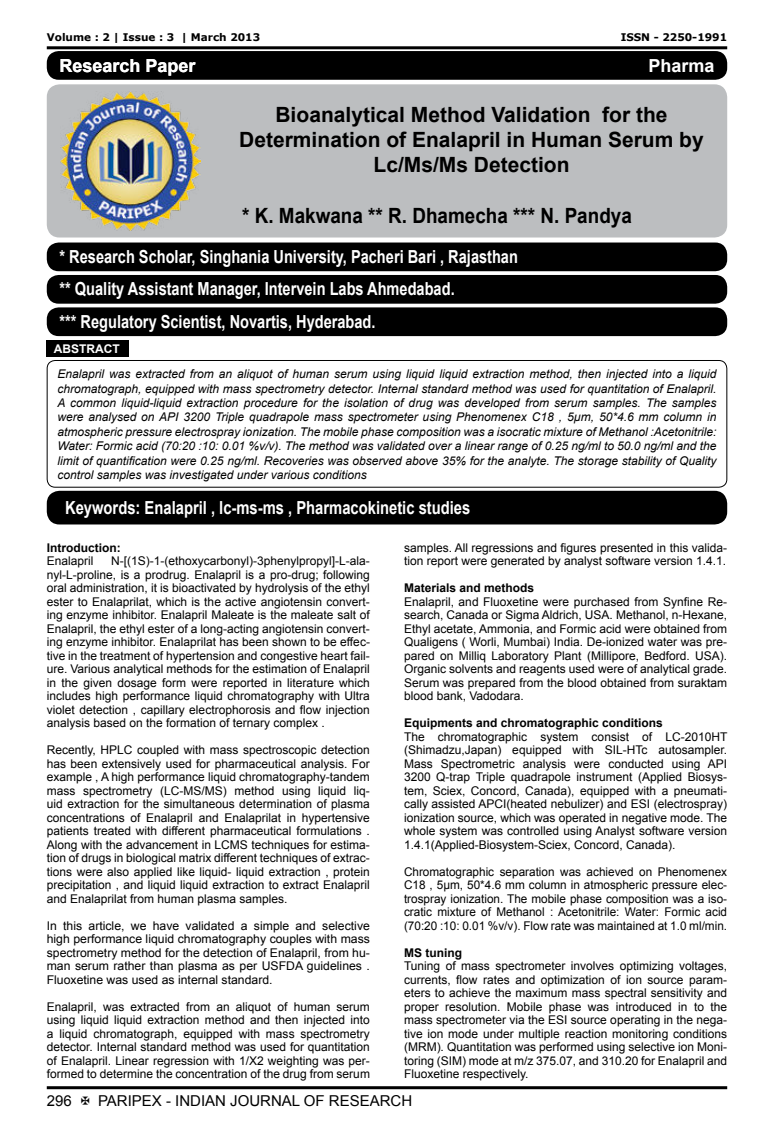
<style>
.page{position:relative;width:774px;height:1136px;background:#fff}
.page>*{position:absolute;margin:0;border:0;box-sizing:border-box;transform-origin:0 0}
.t1{font:700 21px/25.2px "Arial";color:#000;text-align:center}
.t2{font:700 21px "Arial";color:#000;scale:.9 1}
.t3{font:700 18px/32.4px "Arial";color:#fff;scale:.81 1}
.t4{font:700 18px "Arial";color:#fff;scale:.82 1}
.t5{font:700 18px "Arial";color:#fff}
.t6{font:15px "Arial";color:#000}
.t7{font:12px/13.5px "Arial";color:#000;text-align:justify}
.t8{font:italic 12px/14.4px "Arial";color:#000;text-align:justify}
.t9{font:700 12px "Arial";color:#000}
.t10{font:700 12px "Arial";color:#fff}
.t11{font:700 10.5px "Verdana";color:#000}
</style>
<div class="page">
<hr style="left:47px;top:46px;width:680px;height:3px;background:#000">
<hr style="left:47px;top:1086px;width:680px;height:3px;background:#000">
<div style="left:47px;top:84px;width:680px;height:153px;background:#bcbec0;border-radius:13px"></div>
<div style="left:47px;top:51px;width:680px;height:29px;background:#000;border-radius:12px"></div>
<img style="left:61px;top:91px;width:139px;height:140px">
<div style="left:47px;top:242px;width:680px;height:29px;background:#000;border-radius:12px"></div>
<div style="left:47px;top:275px;width:680px;height:28px;background:#000;border-radius:12px"></div>
<div style="left:47px;top:307px;width:680px;height:29px;background:#000;border-radius:12px"></div>
<div style="left:47px;top:360px;width:680px;height:127px;border:1px solid #000;border-radius:8px"></div>
<div style="left:47px;top:340px;width:82px;height:16px;background:#000"></div>
<div style="left:47px;top:490px;width:680px;height:34px;background:#000;border-radius:13px"></div>
<p class="t11" style="left:47px;top:33px;width:215px">Volume : 2 | Issue : 3 | March 2013</p>
<p class="t11" style="left:621px;top:33px;width:108px">ISSN - 2250-1991</p>
<h2 class="t5" style="left:60px;top:58px;width:138px">Research Paper</h2>
<h2 class="t5" style="left:648px;top:59px;width:68px">Pharma</h2>
<h1 class="t1" style="left:239px;top:104px;width:466px">Bioanalytical Method Validation for the<br>Determination of Enalapril in Human Serum by<br>Lc/Ms/Ms Detection</h1>
<h1 class="t2" style="left:242px;top:207px;width:434px">* K. Makwana ** R. Dhamecha *** N. Pandya</h1>
<h2 class="t3" style="left:60px;top:242px;width:567px">* Research Scholar, Singhania University, Pacheri Bari , Rajasthan ** Quality Assistant Manager, Intervein Labs Ahmedabad.<br>*** Regulatory Scientist, Novartis, Hyderabad.</h2>
<p class="t10" style="left:54px;top:344px;width:67px">ABSTRACT</p>
<p class="t8" style="left:57px;top:368px;width:661px">Enalapril was extracted from an aliquot of human serum using liquid liquid extraction method, then injected into a liquid chromatograph, equipped with mass spectrometry detector. Internal standard method was used for quantitation of Enalapril.<br>A common liquid-liquid extraction procedure for the isolation of drug was developed from serum samples. The samples were analysed on API 3200 Triple quadrapole mass spectrometer using Phenomenex C18 , 5µm, 50*4.6 mm column in atmospheric pressure electrospray ionization. The mobile phase composition was a isocratic mixture of Methanol :Acetonitrile:<br>Water: Formic acid (70:20 :10: 0.01 %v/v). The method was validated over a linear range of 0.25 ng/ml to 50.0 ng/ml and the limit of quantification were 0.25 ng/ml. Recoveries was observed above 35% for the analyte. The storage stability of Quality control samples was investigated under various conditions</p>
<h2 class="t4" style="left:65px;top:500px;width:496px">Keywords: Enalapril , lc-ms-ms , Pharmacokinetic studies</h2>
<p class="t9" style="left:47px;top:543px;width:75px">Introduction:</p>
<p class="t7" style="left:47px;top:555px;width:48px">Enalapril</p>
<p class="t7" style="left:404px;top:540px;width:325px">samples. All regressions and figures presented in this valida&shy;tion report were generated by analyst software version 1.4.1.</p>
<p class="t9" style="left:404px;top:583px;width:132px">Materials and methods</p>
<p class="t7" style="left:404px;top:594px;width:325px">Enalapril, and Fluoxetine were purchased from Synfine Re&shy;search, Canada or Sigma Aldrich, USA. Methanol, n-Hexane, Ethyl acetate, Ammonia, and Formic acid were obtained from Qualigens ( Worli, Mumbai) India. De-ionized water was pre&shy;pared on Milliq Laboratory Plant (Millipore, Bedford. USA).<br>Organic solvents and reagents used were of analytical grade.<br>Serum was prepared from the blood obtained from suraktam blood bank, Vadodara.</p>
<p class="t9" style="left:404px;top:718px;width:260px">Equipments and chromatographic conditions</p>
<p class="t7" style="left:404px;top:730px;width:325px">The chromatographic system consist of LC-2010HT (Shimadzu,Japan) equipped with SIL-HTc autosampler.<br>Mass Spectrometric analysis were conducted using API 3200 Q-trap Triple quadrapole instrument (Applied Biosys&shy;tem, Sciex, Concord, Canada), equipped with a pneumati&shy;cally assisted APCI(heated nebulizer) and ESI (electrospray) ionization source, which was operated in negative mode. The whole system was controlled using Analyst software version 1.4.1(Applied-Biosystem-Sciex, Concord, Canada).</p>
<p class="t7" style="left:404px;top:865px;width:325px">Chromatographic separation was achieved on Phenomenex C18 , 5µm, 50*4.6 mm column in atmospheric pressure elec&shy;trospray ionization. The mobile phase composition was a iso&shy;cratic mixture of Methanol : Acetonitrile: Water: Formic acid (70:20 :10: 0.01 %v/v). Flow rate was maintained at 1.0 ml/min.</p>
<p class="t9" style="left:404px;top:948px;width:59px">MS tuning</p>
<p class="t7" style="left:404px;top:960px;width:325px">Tuning of mass spectrometer involves optimizing voltages, currents, flow rates and optimization of ion source param&shy;eters to achieve the maximum mass spectral sensitivity and proper resolution. Mobile phase was introduced in to the mass spectrometer via the ESI source operating in the nega&shy;tive ion mode under multiple reaction monitoring conditions (MRM). Quantitation was performed using selective ion Moni&shy;toring (SIM) mode at m/z 375.07, and 310.20 for Enalapril and Fluoxetine respectively.</p>
<p class="t7" style="left:47px;top:555px;width:325px;text-indent:64px">N-[(1S)-1-(ethoxycarbonyl)-3phenylpropyl]-L-ala&shy;nyl-L-proline, is a prodrug. Enalapril is a pro-drug; following oral administration, it is bioactivated by hydrolysis of the ethyl ester to Enalaprilat, which is the active angiotensin convert&shy;ing enzyme inhibitor. Enalapril Maleate is the maleate salt of Enalapril, the ethyl ester of a long-acting angiotensin convert&shy;ing enzyme inhibitor. Enalaprilat has been shown to be effec&shy;tive in the treatment of hypertension and congestive heart fail&shy;ure. Various analytical methods for the estimation of Enalapril in the given dosage form were reported in literature which includes high performance liquid chromatography with Ultra violet detection , capillary electrophorosis and flow injection analysis based on the formation of ternary complex .</p>
<p class="t7" style="left:47px;top:744px;width:325px">Recently, HPLC coupled with mass spectroscopic detection has been extensively used for pharmaceutical analysis. For example , A high performance liquid chromatography-tandem mass spectrometry (LC-MS/MS) method using liquid liq&shy;uid extraction for the simultaneous determination of plasma concentrations of Enalapril and Enalaprilat in hypertensive patients treated with different pharmaceutical formulations .<br>Along with the advancement in LCMS techniques for estima&shy;tion of drugs in biological matrix different techniques of extrac&shy;tions were also applied like liquid- liquid extraction , protein precipitation , and liquid liquid extraction to extract Enalapril and Enalaprilat from human plasma samples.</p>
<p class="t7" style="left:47px;top:919px;width:325px">In this article, we have validated a simple and selective high performance liquid chromatography couples with mass spectrometry method for the detection of Enalapril, from hu&shy;man serum rather than plasma as per USFDA guidelines .<br>Fluoxetine was used as internal standard.</p>
<p class="t7" style="left:47px;top:1000px;width:325px">Enalapril, was extracted from an aliquot of human serum using liquid liquid extraction method and then injected into a liquid chromatograph, equipped with mass spectrometry detector. Internal standard method was used for quantitation of Enalapril. Linear regression with 1/X2 weighting was per&shy;formed to determine the concentration of the drug from serum</p>
<p class="t6" style="left:47px;top:1094px;width:27px">296</p>
<p class="t6" style="left:98px;top:1094px;width:316px">PARIPEX - INDIAN JOURNAL OF RESEARCH</p>
</div>
